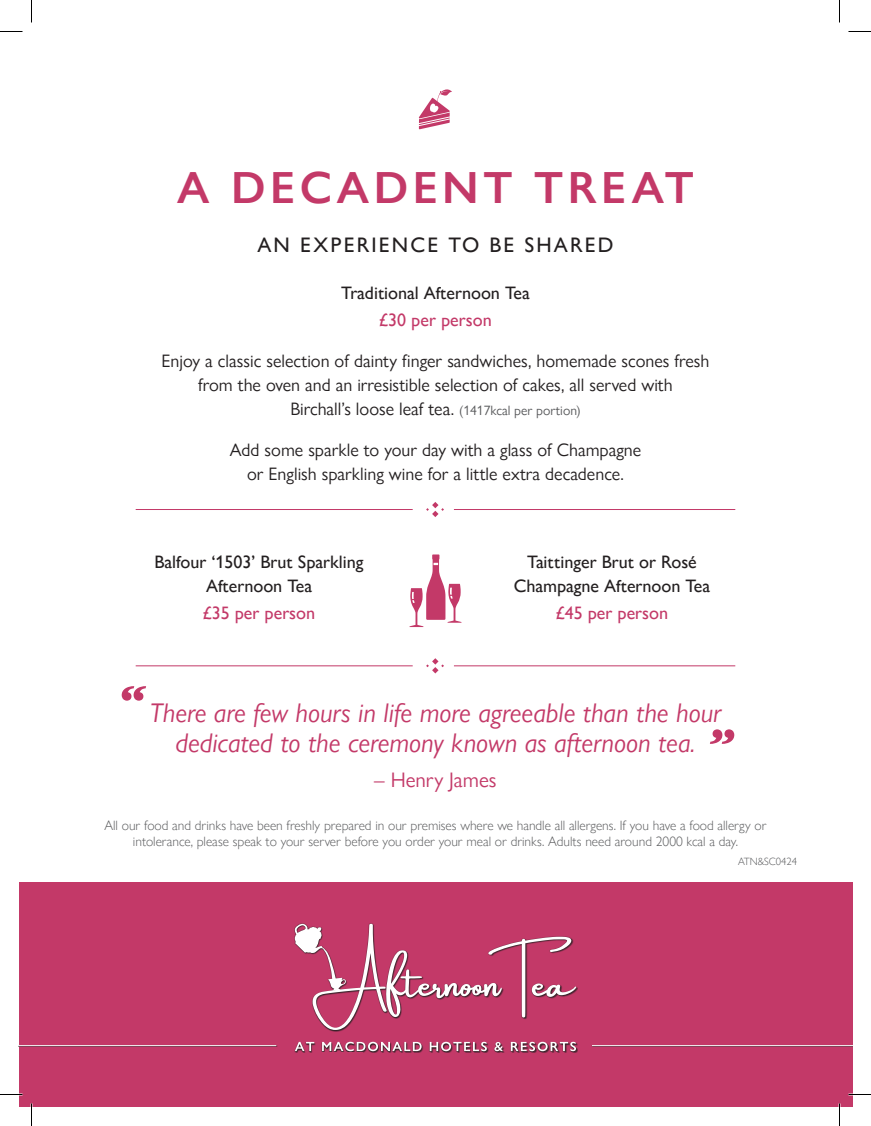
<style>
.page{position:relative;width:871px;height:1126px;background:#fff}
.page>*{position:absolute;margin:0;border:0;box-sizing:border-box;transform-origin:0 0}
.t1{font:600 45px "Gill Sans Nova";letter-spacing:.1em;color:#c33968}
.COPY{font:italic 27px/30px "Gill Sans Nova";color:#c33968;text-align:center}
.Header2{font:500 21px "Gill Sans Nova";letter-spacing:.1em;color:#231f20}
.COPY-2{font:21px "Gill Sans Nova";color:#c33968}
.COPY-3{font:18px/24px "Gill Sans Nova";color:#231f20;text-align:center}
.COPY-4{font:500 18px/24px "Gill Sans Nova";color:#231f20;text-align:center}
.COPY-5{font:500 18px "Gill Sans Nova";color:#c33968}
.t_c{font:300 13.5px/16.2px "Gill Sans Nova";color:#57585a;text-align:center}
.t2{font:300 10.5px "Gill Sans Nova";color:#57585a}
.s1{color:#c33968}
.s2{font-size:13.5px;color:#57585a}
</style>
<div class="page">
<div style="left:19px;top:882px;width:833px;height:225px;background:#c33968"></div>
<svg style="left:295px;top:1042px;width:19px;height:9px"></svg>
<svg style="left:322px;top:1042px;width:100px;height:9px"></svg>
<svg style="left:430px;top:1042px;width:57px;height:9px"></svg>
<svg style="left:494px;top:1042px;width:9px;height:9px"></svg>
<svg style="left:511px;top:1042px;width:65px;height:9px"></svg>
<svg style="left:294px;top:923px;width:282px;height:107px"></svg>
<hr style="left:591px;top:1045px;width:261px;height:2px;background:#824459">
<hr style="left:592px;top:1045px;width:260px;height:1px;background:#fff">
<hr style="left:19px;top:1045px;width:258px;height:2px;background:#824459">
<hr style="left:19px;top:1045px;width:257px;height:1px;background:#fff">
<hr style="left:136px;top:509px;width:277px;height:1px;background:#c33968">
<hr style="left:454px;top:509px;width:281px;height:1px;background:#c33968">
<svg style="left:426px;top:502px;width:18px;height:15px"></svg>
<hr style="left:136px;top:666px;width:277px;height:1px;background:#c33968">
<hr style="left:454px;top:666px;width:281px;height:1px;background:#c33968">
<svg style="left:426px;top:658px;width:18px;height:15px"></svg>
<svg style="left:419px;top:89px;width:33px;height:40px"></svg>
<svg style="left:409px;top:554px;width:52px;height:73px"></svg>
<svg style="left:122px;top:686px;width:24px;height:15px"></svg>
<svg style="left:710px;top:729px;width:24px;height:15px"></svg>
<hr style="left:838px;top:1103px;width:2px;height:23px;background:#fff">
<svg style="left:0;top:31px;width:22px;height:1px"></svg>
<svg style="left:848px;top:31px;width:23px;height:1px"></svg>
<svg style="left:0;top:1094px;width:22px;height:1px"></svg>
<svg style="left:848px;top:1094px;width:23px;height:1px"></svg>
<svg style="left:31px;top:0;width:1px;height:22px"></svg>
<svg style="left:31px;top:1103px;width:1px;height:23px"></svg>
<svg style="left:839px;top:0;width:1px;height:22px"></svg>
<svg style="left:839px;top:1103px;width:1px;height:23px"></svg>
<p class="t1" style="left:177px;top:159px;width:518px">A DECADENT TREAT</p>
<p class="Header2" style="left:257px;top:232px;width:357px">AN EXPERIENCE TO BE SHARED</p>
<p class="COPY-4" style="left:341px;top:279px;width:190px;line-height:27px">Traditional Afternoon Tea <span class="s1">£30 per person</span></p>
<p class="COPY-3" style="left:162px;top:348px;width:549px">Enjoy a classic selection of dainty finger sandwiches, homemade scones fresh from the oven and an irresistible selection of cakes, all served with<br>Birchall’s loose leaf tea. <span class="s2">(1417kcal per portion)</span></p>
<p class="COPY-3" style="left:230px;top:437px;width:413px">Add some sparkle to your day with a glass of Champagne or English sparkling wine for a little extra decadence.</p>
<p class="COPY-4" style="left:155px;top:549px;width:210px">Balfour ‘1503’ Brut Sparkling<br>Afternoon Tea</p>
<p class="COPY-5" style="left:203px;top:602px;width:114px">£35 per person</p>
<p class="COPY-4" style="left:514px;top:549px;width:198px">Taittinger Brut or Rosé<br>Champagne Afternoon Tea</p>
<p class="COPY-5" style="left:556px;top:602px;width:114px">£45 per person</p>
<p class="COPY" style="left:150px;top:697px;width:573px">There are few hours in life more agreeable than the hour dedicated to the ceremony known as afternoon tea.</p>
<p class="COPY-2" style="left:374px;top:768px;width:124px">– Henry James</p>
<p class="t_c" style="left:104px;top:817px;width:663px">All our food and drinks have been freshly prepared in our premises where we handle all allergens. If you have a food allergy or intolerance, please speak to your server before you order your meal or drinks. Adults need around 2000 kcal a day.</p>
<p class="t2" style="left:738px;top:855px;width:60px">ATN&amp;SC0424</p>
</div>
